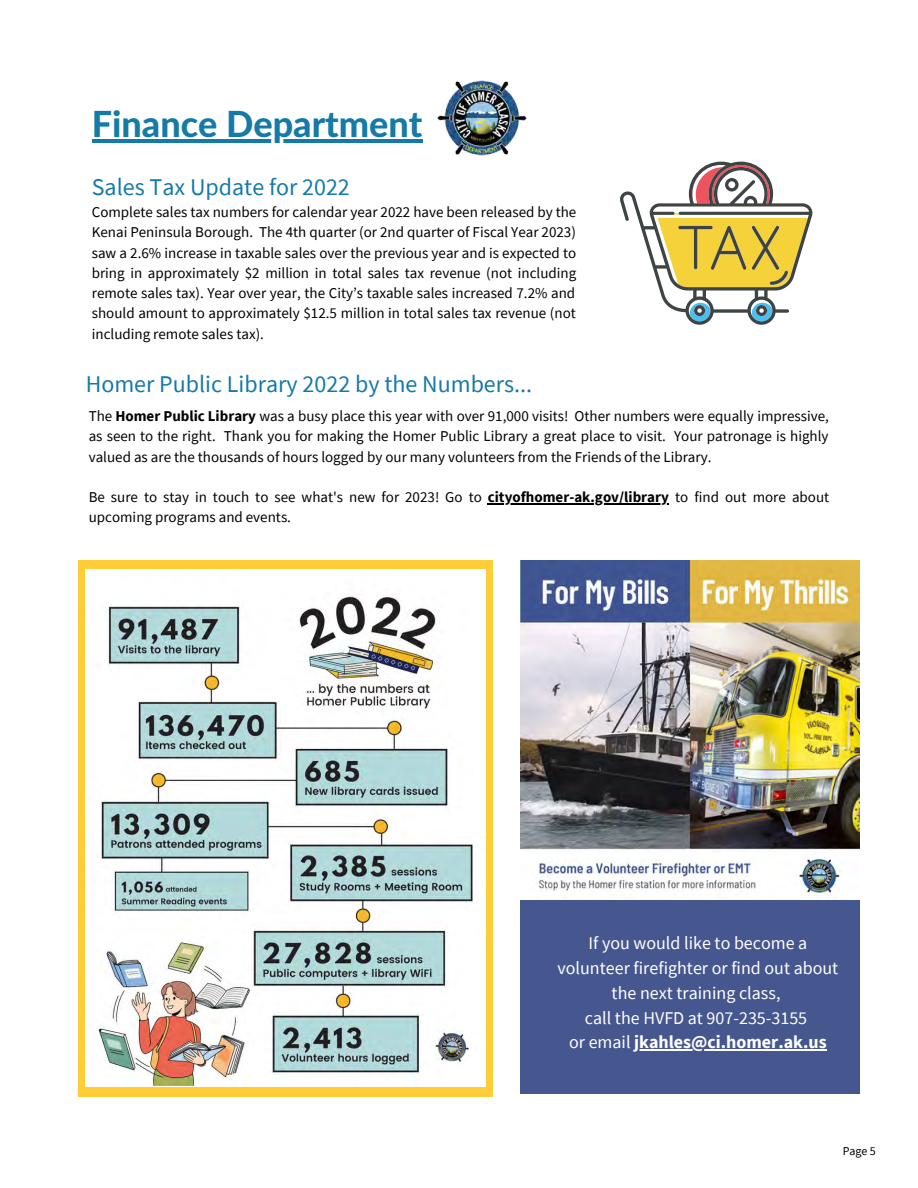
<style>
.page{position:relative;width:918px;height:1188px;background:#fff}
.page>*{position:absolute;margin:0;border:0;box-sizing:border-box;transform-origin:0 0}
.t1{font:800 36px "Lato Latin";color:#157aa8}
.t2{font:24px "Source Sans Pro";color:#157aa8}
.t3{font:18px/24.8px "Source Sans Pro";color:#fff;text-align:center}
.t4{font:15px/20.2px "Source Sans Pro";color:#000;text-align:justify}
.t5{font:12px "Source Sans Pro";color:#000}
.s1{font-weight:700}
</style>
<div class="page">
<div style="left:79px;top:561px;width:414px;height:535px;background:#ffcd37"></div>
<img style="left:85px;top:569px;width:401px;height:518px">
<img style="left:437px;top:80px;width:89px;height:76px">
<hr style="left:92px;top:140px;width:331px;height:3px;background:#157aa8">
<div style="left:520px;top:561px;width:339px;height:533px;background:#45578e"></div>
<img style="left:520px;top:561px;width:339px;height:338px">
<svg style="left:620px;top:162px;width:193px;height:163px"></svg>
<hr style="left:488px;top:503px;width:181px;height:1px;background:#000">
<hr style="left:634px;top:1050px;width:193px;height:1px;background:#fff">
<h1 class="t1" style="left:92px;top:108px;width:332px">Finance Department</h1>
<h2 class="t2" style="left:92px;top:171px;width:260px">Sales Tax Update for 2022</h2>
<p class="t4" style="left:92px;top:202px;width:486px">Complete sales tax numbers for calendar year 2022 have been released by the Kenai Peninsula Borough. The 4th quarter (or 2nd quarter of Fiscal Year 2023) saw a 2.6% increase in taxable sales over the previous year and is expected to bring in approximately $2 million in total sales tax revenue (not including remote sales tax). Year over year, the City’s taxable sales increased 7.2% and should amount to approximately $12.5 million in total sales tax revenue (not including remote sales tax).</p>
<h2 class="t2" style="left:86px;top:369px;width:448px">Homer Public Library 2022 by the Numbers...</h2>
<p class="t4" style="left:89px;top:406px;width:742px">The <span class="s1">Homer Public Library</span> was a busy place this year with over 91,000 visits! Other numbers were equally impressive, as seen to the right. Thank you for making the Homer Public Library a great place to visit. Your patronage is highly valued as are the thousands of hours logged by our many volunteers from the Friends of the Library.</p>
<p class="t4" style="left:89px;top:487px;width:742px">Be sure to stay in touch to see what's new for 2023! Go to <span class="s1">cityofhomer-ak.gov/library</span> to find out more about upcoming programs and events.</p>
<p class="t3" style="left:557px;top:931px;width:282px">If you would like to become a volunteer firefighter or find out about the next training class,<br>call the HVFD at 907-235-3155<br>or email <span class="s1">jkahles@ci.homer.ak.us</span></p>
<p class="t5" style="left:843px;top:1144px;width:35px">Page 5</p>
</div>
